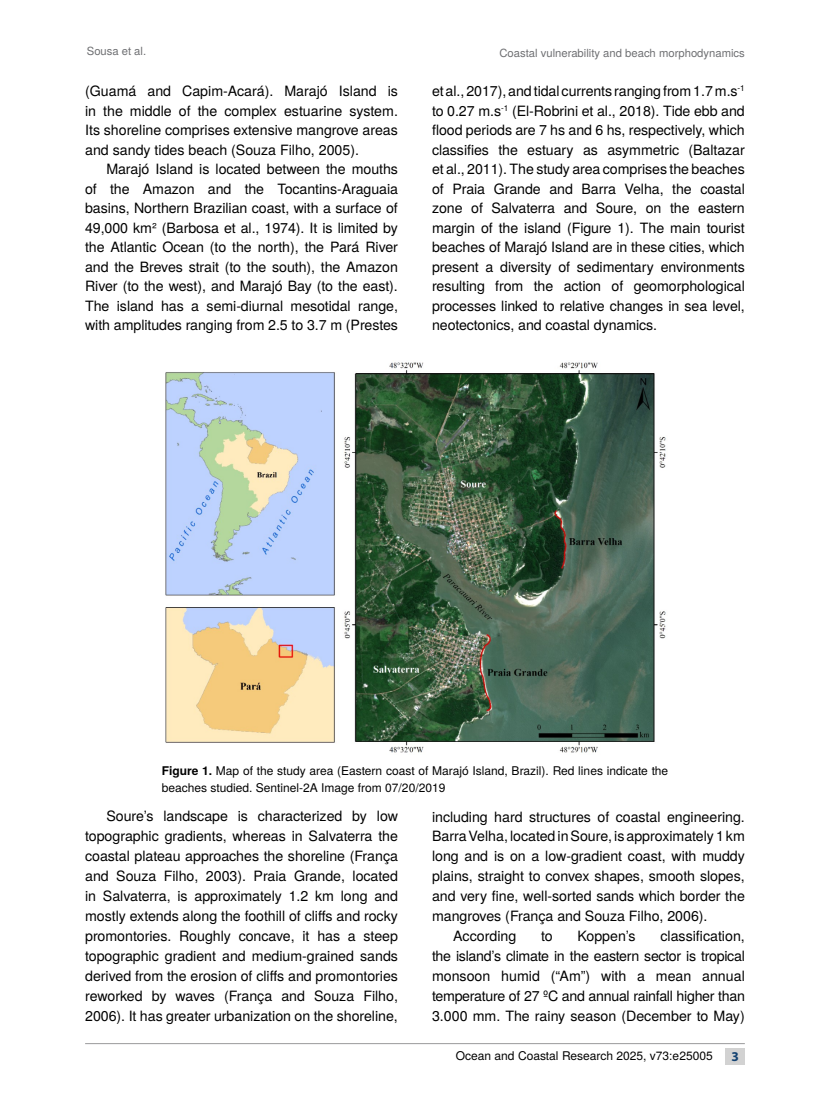
<style>
.page{position:relative;width:830px;height:1106px;background:#fff}
.page>*{position:absolute;margin:0;border:0;box-sizing:border-box;transform-origin:0 0}
.t1{font:14.25px/19.5px "Te X Gyre Heros";color:#000;text-align:justify}
.t2{font:700 13.5px "Myriad Pro";color:#134272}
.t3{font:12px/16.5px "Te X Gyre Heros";color:#000}
.t4{font:11.25px "Te X Gyre Heros";color:#6d6e71}
.s1{font-weight:700}
</style>
<div class="page">
<hr style="left:85px;top:1043px;width:659px;height:1px;background:#9a9a9b">
<div style="left:725px;top:1048px;width:19px;height:16px;background:#d2d2d2"></div>
<img style="left:165px;top:362px;width:501px;height:391px">
<p class="t4" style="left:87px;top:42px;width:61px">Sousa et al.</p>
<p class="t1" style="left:85px;top:80px;width:314px">(Guamá and Capim-Acará). Marajó Island is in the middle of the complex estuarine system.<br>Its shoreline comprises extensive mangrove areas and sandy tides beach (Souza Filho, 2005).</p>
<p class="t1" style="left:85px;top:158px;width:314px;text-indent:21px">Marajó Island is located between the mouths of the Amazon and the Tocantins-Araguaia basins, Northern Brazilian coast, with a surface of 49,000 km² (Barbosa et al., 1974). It is limited by the Atlantic Ocean (to the north), the Pará River and the Breves strait (to the south), the Amazon River (to the west), and Marajó Bay (to the east).<br>The island has a semi-diurnal mesotidal range, with amplitudes ranging from 2.5 to 3.7 m (Prestes</p>
<p class="t4" style="left:499px;top:44px;width:247px">Coastal vulnerability and beach morphodynamics</p>
<p class="t1" style="left:432px;top:80px;width:314px">et al., 2017), and tidal currents ranging from 1.7 m.s<sup>-1 </sup>to 0.27 m.s<sup>-1</sup> (El-Robrini et al., 2018). Tide ebb and flood periods are 7 hs and 6 hs, respectively, which classifies the estuary as asymmetric (Baltazar et al., 2011). The study area comprises the beaches of Praia Grande and Barra Velha, the coastal zone of Salvaterra and Soure, on the eastern margin of the island (Figure 1). The main tourist beaches of Marajó Island are in these cities, which present a diversity of sedimentary environments resulting from the action of geomorphological processes linked to relative changes in sea level, neotectonics, and coastal dynamics.</p>
<p class="t3" style="left:162px;top:762px;width:508px"><span class="s1">Figure 1.</span> Map of the study area (Eastern coast of Marajó Island, Brazil). Red lines indicate the beaches studied. Sentinel-2A Image from 07/20/2019</p>
<p class="t1" style="left:85px;top:805px;width:314px;line-height:20px;text-indent:21px">Soure’s landscape is characterized by low topographic gradients, whereas in Salvaterra the coastal plateau approaches the shoreline (França and Souza Filho, 2003). Praia Grande, located in Salvaterra, is approximately 1.2 km long and mostly extends along the foothill of cliffs and rocky promontories. Roughly concave, it has a steep topographic gradient and medium-grained sands derived from the erosion of cliffs and promontories reworked by waves (França and Souza Filho, 2006). It has greater urbanization on the shoreline,</p>
<p class="t1" style="left:432px;top:805px;width:314px">including hard structures of coastal engineering.</p>
<p class="t1" style="left:432px;top:825px;width:314px">Barra Velha, located in Soure, is approximately 1 km</p>
<p class="t1" style="left:432px;top:845px;width:314px">long and is on a low-gradient coast, with muddy</p>
<p class="t1" style="left:432px;top:865px;width:314px">plains, straight to convex shapes, smooth slopes,</p>
<p class="t1" style="left:432px;top:885px;width:314px">and very fine, well-sorted sands which border the</p>
<p class="t1" style="left:432px;top:905px;width:277px">mangroves (França and Souza Filho, 2006).</p>
<p class="t1" style="left:453px;top:925px;width:64px">According</p>
<p class="t1" style="left:540px;top:925px;width:13px">to</p>
<p class="t1" style="left:577px;top:925px;width:60px">Koppen’s</p>
<p class="t1" style="left:432px;top:925px;width:314px;line-height:20px;text-indent:228px">classification, the island’s climate in the eastern sector is tropical monsoon humid (“Am”) with a mean annual temperature of 27 ºC and annual rainfall higher than 3.000 mm. The rainy season (December to May)</p>
<p class="t3" style="left:455px;top:1046px;width:258px">Ocean and Coastal Research 2025, v73:e25005</p>
<p class="t2" style="left:731px;top:1048px;width:9px">3</p>
</div>
